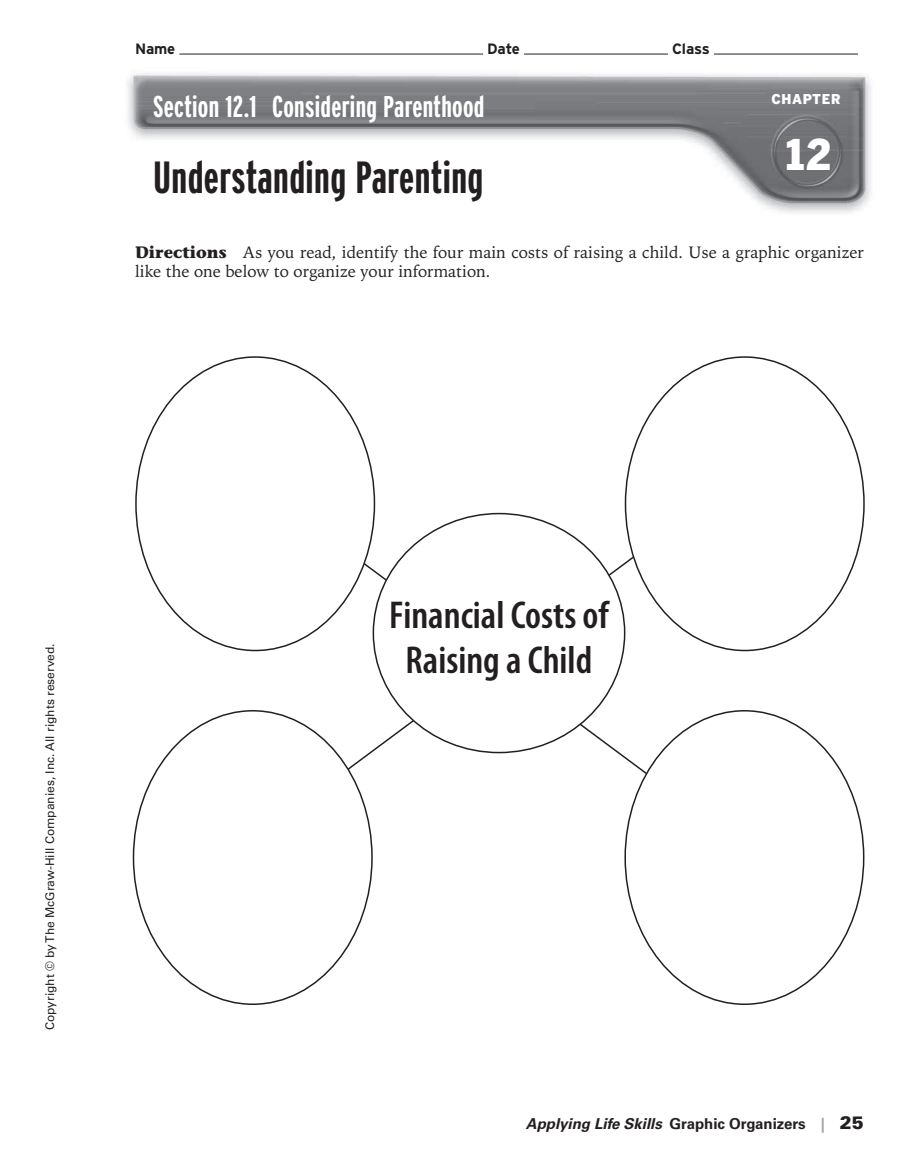
<style>
.page{position:relative;width:918px;height:1175px;background:#fff}
.page>*{position:absolute;margin:0;border:0;box-sizing:border-box;transform-origin:0 0}
.t1{font:700 extra-condensed 45px "Interstate";letter-spacing:.01em;color:#231f20}
.t2{font:900 42px "Bureau Gothic";color:#fff}
.t3{font:600 condensed 39px/45px "Myriad Pro";color:#231f20;text-align:center}
.t4{font:700 extra-condensed 30px "Interstate";letter-spacing:.01em;color:#fff}
.t5{font:16.5px/19.5px "Iowan Old Style BT";color:#231f20}
.t6{font:italic 700 15px "Univers";color:#231f20}
.t7{font:700 15px "Interstate";letter-spacing:-.01em;color:#231f20}
.t8{font:900 13.5px "Bureau Gothic";letter-spacing:.05em;color:#fff}
.t9{font:12px "Univers";color:#231f20}
.s1{font-family:"Stone Informal Std";font-weight:700}
.s2{font-style:normal}
.s3{font-style:normal;color:#a8a9ad}
.s4{font-weight:900;font-style:normal;font-size:18px}
</style>
<div class="page">
<img style="left:127px;top:73px;width:744px;height:140px">
<hr style="left:179px;top:54px;width:304px;height:1px;background:#231f20">
<hr style="left:524px;top:54px;width:144px;height:1px;background:#231f20">
<hr style="left:714px;top:54px;width:144px;height:1px;background:#231f20">
<svg style="left:225px;top:459px;width:539px;height:385px"></svg>
<div style="left:136px;top:357px;width:238px;height:293px;background:#fff;border-radius:50%"></div>
<div style="left:134px;top:710px;width:238px;height:294px;background:#fff;border-radius:50%"></div>
<div style="left:625px;top:710px;width:239px;height:294px;background:#fff;border-radius:50%"></div>
<div style="left:626px;top:357px;width:238px;height:293px;background:#fff;border-radius:50%"></div>
<div style="left:373px;top:513px;width:252px;height:239px;background:#fff;border-radius:50%"></div>
<p class="t7" style="left:135px;top:43px;width:42px">Name</p>
<p class="t7" style="left:487px;top:43px;width:34px">Date</p>
<p class="t7" style="left:672px;top:43px;width:39px">Class</p>
<p class="t4" style="left:153px;top:95px;width:333px">Section 12.1 Considering Parenthood</p>
<p class="t1" style="left:153px;top:160px;width:332px">Understanding Parenting</p>
<p class="t8" style="left:771px;top:94px;width:71px">CHAPTER</p>
<p class="t2" style="left:785px;top:138px;width:48px">12</p>
<p class="t5" style="left:135px;top:244px;width:731px"><span class="s1">Directions</span> As you read, identify the four main costs of raising a child. Use a graphic organizer like the one below to organize your information.</p>
<p class="t9" style="left:45px;top:1030px;width:388px;rotate:-90deg">Copyright © by The McGraw-Hill Companies, Inc. All rights reserved.</p>
<p class="t3" style="left:389px;top:595px;width:221px">Financial Costs of<br>Raising a Child</p>
<p class="t6" style="left:526px;top:1118px;width:340px">Applying Life Skills <span class="s2">Graphic Organizers</span> <span class="s3">|</span> <span class="s4">25</span></p>
</div>
